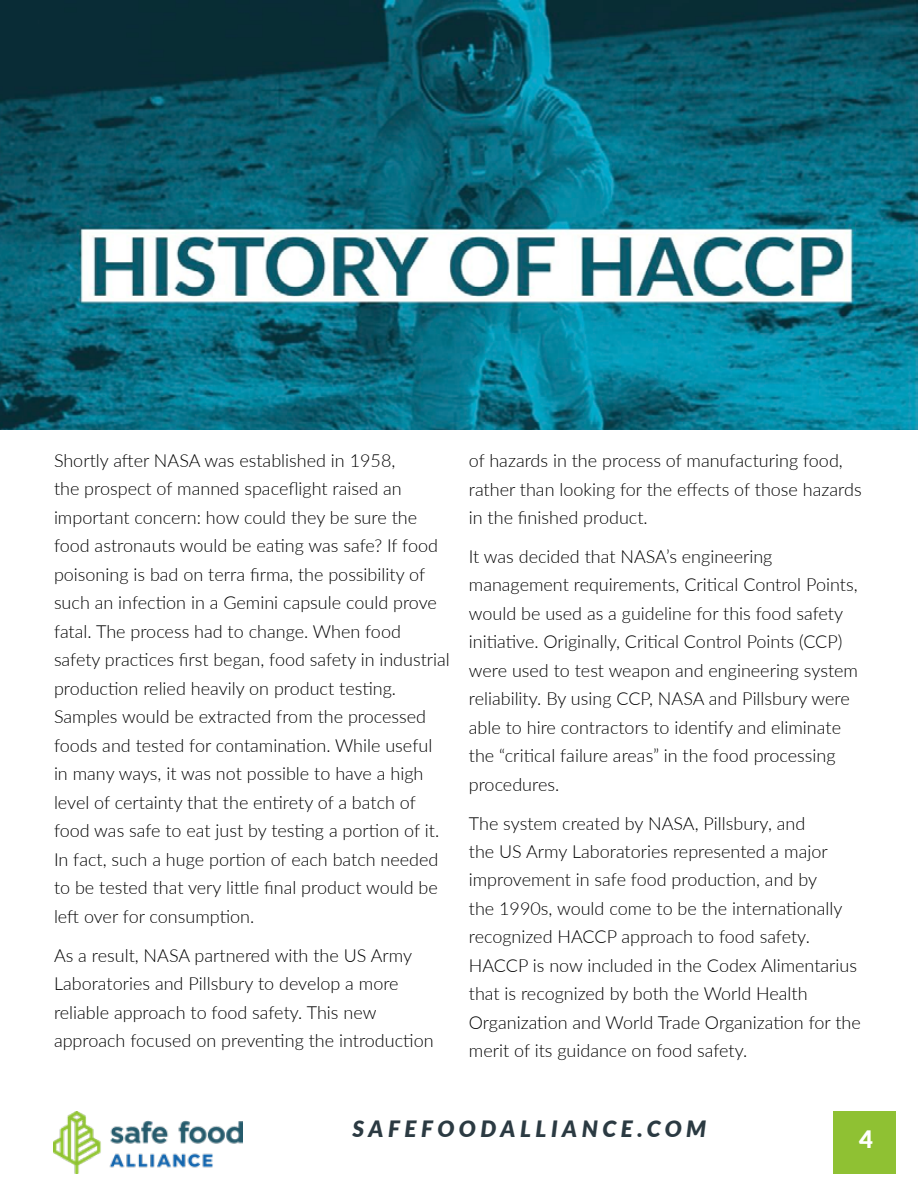
<style>
.page{position:relative;width:918px;height:1188px;background:#fff}
.page>*{position:absolute;margin:0;border:0;box-sizing:border-box;transform-origin:0 0}
.t1{font:900 24px "Lato";color:#fff}
.t2{font:italic 900 22.5px "Lato";letter-spacing:.2em;color:#2b3a42}
.t3{font:300 18px/28.5px "Lato";color:#000}
</style>
<div class="page">
<img style="left:54px;top:1111px;width:188px;height:63px">
<div style="left:834px;top:1111px;width:62px;height:63px;background:#8fc133"></div>
<img style="left:0;top:0;width:918px;height:430px">
<p class="t3" style="left:54px;top:446px;width:397px">Shortly after NASA was established in 1958,<br>the prospect of manned spaceflight raised an important concern: how could they be sure the food astronauts would be eating was safe? If food poisoning is bad on terra firma, the possibility of such an infection in a Gemini capsule could prove fatal. The process had to change. When food safety practices first began, food safety in industrial production relied heavily on product testing.<br>Samples would be extracted from the processed foods and tested for contamination. While useful in many ways, it was not possible to have a high level of certainty that the entirety of a batch of food was safe to eat just by testing a portion of it.<br>In fact, such a huge portion of each batch needed to be tested that very little final product would be left over for consumption.</p>
<p class="t3" style="left:54px;top:940px;width:381px">As a result, NASA partnered with the US Army Laboratories and Pillsbury to develop a more reliable approach to food safety. This new approach focused on preventing the introduction</p>
<p class="t3" style="left:469px;top:446px;width:394px">of hazards in the process of manufacturing food, rather than looking for the effects of those hazards in the finished product.</p>
<p class="t3" style="left:469px;top:541px;width:391px">It was decided that NASA’s engineering management requirements, Critical Control Points, would be used as a guideline for this food safety initiative. Originally, Critical Control Points (CCP) were used to test weapon and engineering system reliability. By using CCP, NASA and Pillsbury were able to hire contractors to identify and eliminate the “critical failure areas” in the food processing procedures.</p>
<p class="t3" style="left:469px;top:808px;width:394px">The system created by NASA, Pillsbury, and<br>the US Army Laboratories represented a major improvement in safe food production, and by<br>the 1990s, would come to be the internationally recognized HACCP approach to food safety.<br>HACCP is now included in the Codex Alimentarius that is recognized by both the World Health Organization and World Trade Organization for the merit of its guidance on food safety.</p>
<p class="t2" style="left:353px;top:1111px;width:355px">SAFEFOODALLIANCE.COM</p>
<h1 class="t1" style="left:859px;top:1121px;width:15px">4</h1>
</div>
